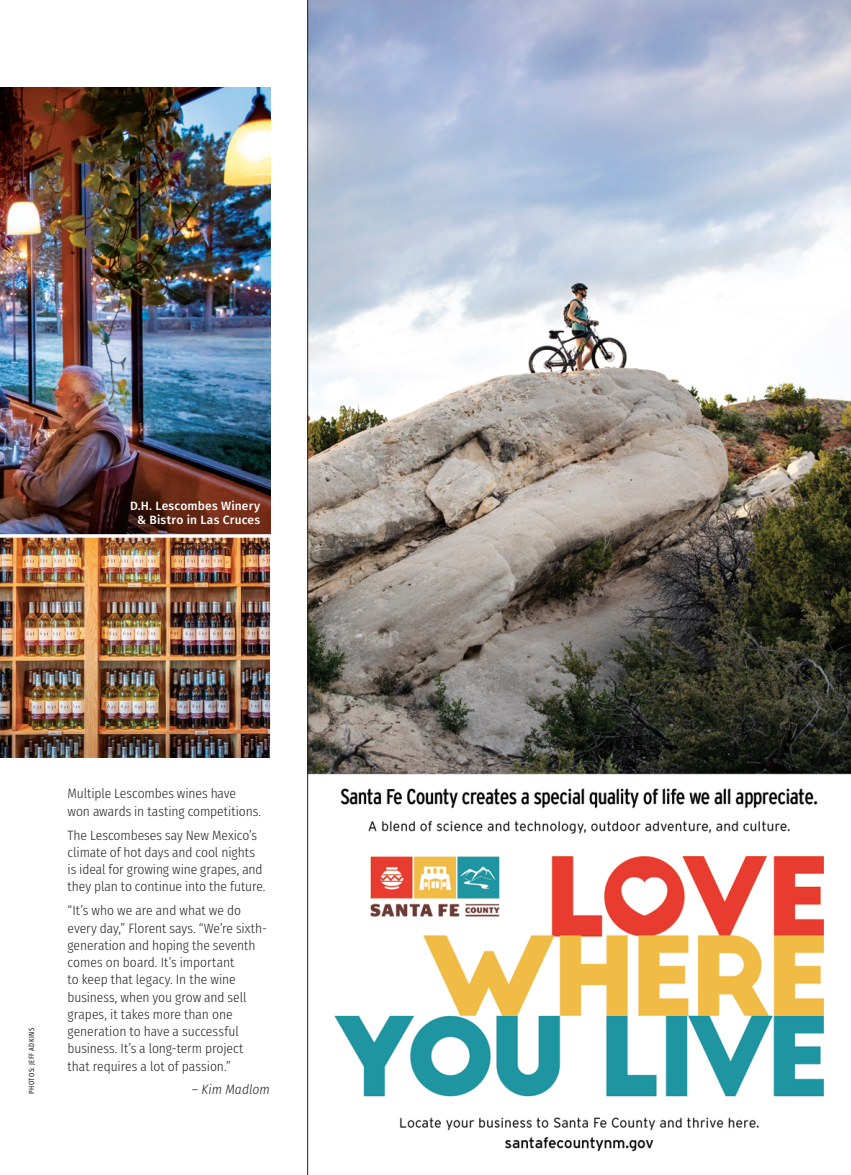
<style>
.page{position:relative;width:851px;height:1175px;background:#fff}
.page>*{position:absolute;margin:0;border:0;box-sizing:border-box;transform-origin:0 0}
.t1{font:300 13.5px/17.2px "Fira Sans Condensed";letter-spacing:-.005em;color:#231f20}
.t2{font:italic 300 13.5px "Fira Sans Condensed";letter-spacing:.005em;color:#231f20}
.t3{font:500 12px/13.5px "Fira Sans";letter-spacing:.015em;color:#fff;text-align:right}
.t4{font:7.5px "Fira Sans Compressed";letter-spacing:.055em;color:#231f20}
</style>
<div class="page">
<img style="left:308px;top:0;width:542px;height:1174px">
<img style="left:0;top:87px;width:270px;height:445px">
<img style="left:0;top:532px;width:271px;height:226px">
<hr style="left:307px;top:0;width:1px;height:1174px;background:#231f20">
<p class="t3" style="left:130px;top:499px;width:132px">D.H. Lescombes Winery &amp; Bistro in Las Cruces</p>
<p class="t4" style="left:26px;top:1093px;width:68px;rotate:-90deg">PHOTOS: JEFF ADKINS</p>
<p class="t1" style="left:68px;top:785px;width:195px">Multiple Lescombes wines have won awards in tasting competitions.</p>
<p class="t1" style="left:68px;top:826px;width:199px">The Lescombeses say New Mexico’s climate of hot days and cool nights is ideal for growing wine grapes, and they plan to continue into the future.</p>
<p class="t1" style="left:68px;top:902px;width:201px">“It’s who we are and what we do every day,” Florent says. “We’re sixth&shy;generation and hoping the seventh comes on board. It’s important<br>to keep that legacy. In the wine business, when you grow and sell grapes, it takes more than one generation to have a successful business. It’s a long-term project that requires a lot of passion.”</p>
<p class="t2" style="left:192px;top:1079px;width:80px">– Kim Madlom</p>
</div>
